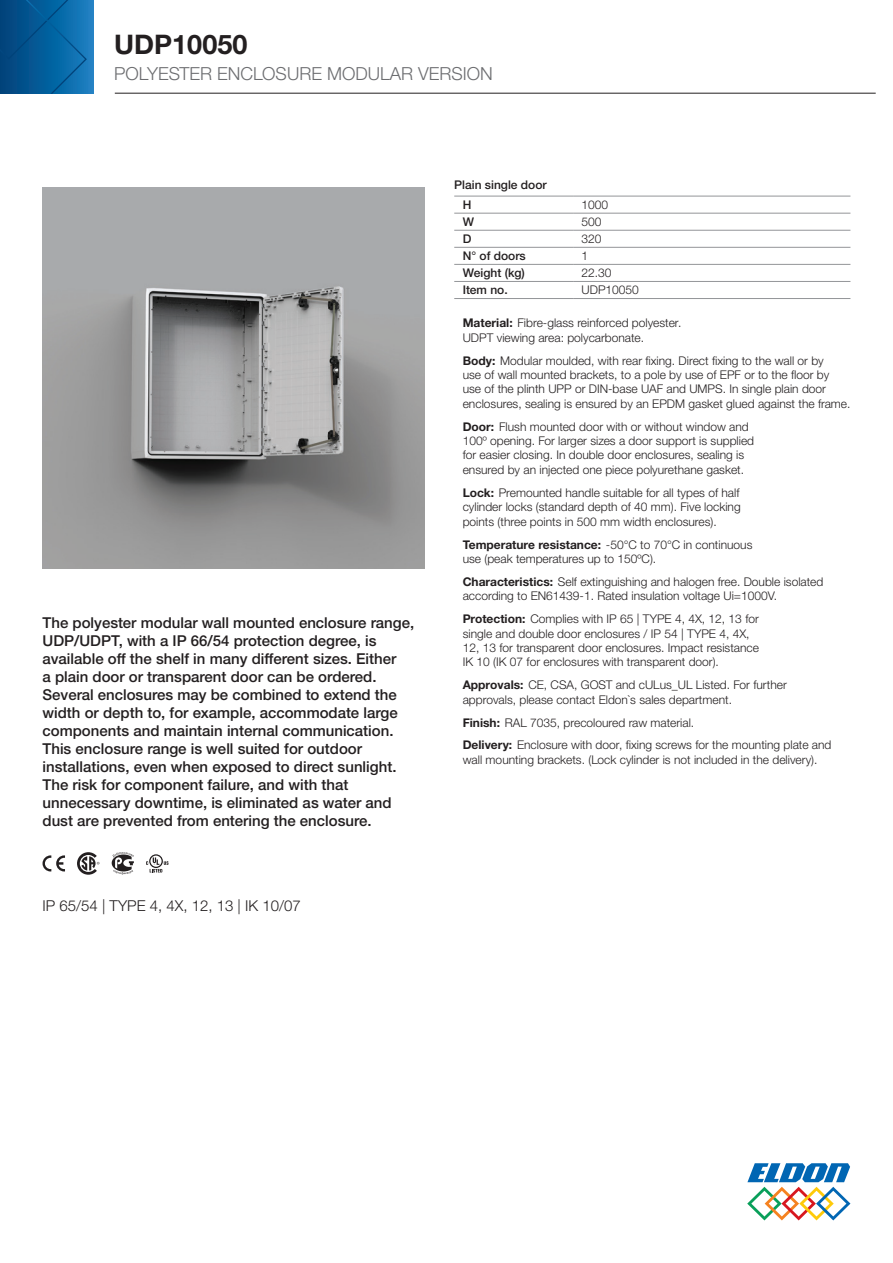
<style>
.page{position:relative;width:893px;height:1263px;background:#fff}
.page>*{position:absolute;margin:0;border:0;box-sizing:border-box;transform-origin:0 0}
.t1{font:700 27px "Helvetica Neue LTW1 G";color:#231f20}
.t2{font:300 18px "Helvetica Neue LTW1 G";color:#6c6d70}
.t3{font:500 15px/18px "Helvetica Neue LTW1 G";color:#231f20}
.t4{font:300 15px "Helvetica Neue LTW1 G";color:#231f20}
.t5{font:300 12px/14.4px "Helvetica Neue LTW1 G";color:#231f20}
.t6{font:500 12px/19.6px "Helvetica Neue LTW1 G";color:#231f20}
.s1{font-weight:700}
</style>
<div class="page">
<svg style="left:747px;top:1163px;width:103px;height:57px"></svg>
<div style="left:0;top:0;width:93px;height:94px;background:#2380c2"></div>
<svg style="left:0;top:0;width:87px;height:94px;background:#065d99"></svg>
<hr style="left:115px;top:93px;width:761px;height:1px;background:#231f20">
<hr style="left:454px;top:196px;width:119px;height:1px;background:#939598">
<hr style="left:454px;top:213px;width:119px;height:1px;background:#939598">
<hr style="left:573px;top:196px;width:277px;height:1px;background:#939598">
<hr style="left:573px;top:213px;width:277px;height:1px;background:#939598">
<hr style="left:454px;top:230px;width:119px;height:1px;background:#939598">
<hr style="left:573px;top:230px;width:277px;height:1px;background:#939598">
<hr style="left:454px;top:247px;width:119px;height:1px;background:#939598">
<hr style="left:573px;top:247px;width:277px;height:1px;background:#939598">
<hr style="left:454px;top:264px;width:119px;height:1px;background:#939598">
<hr style="left:573px;top:264px;width:277px;height:1px;background:#939598">
<hr style="left:454px;top:281px;width:119px;height:1px;background:#939598">
<hr style="left:454px;top:298px;width:119px;height:1px;background:#939598">
<hr style="left:573px;top:281px;width:277px;height:1px;background:#939598">
<hr style="left:573px;top:298px;width:277px;height:1px;background:#939598">
<img style="left:43px;top:187px;width:381px;height:382px">
<svg style="left:43px;top:855px;width:22px;height:16px"></svg>
<svg style="left:77px;top:852px;width:23px;height:23px"></svg>
<svg style="left:112px;top:852px;width:22px;height:23px"></svg>
<svg style="left:146px;top:854px;width:23px;height:18px"></svg>
<h1 class="t1" style="left:114px;top:28px;width:135px">UDP10050</h1>
<h2 class="t2" style="left:114px;top:63px;width:380px">POLYESTER ENCLOSURE MODULAR VERSION</h2>
<p class="t6" style="left:463px;top:175px;width:85px;text-indent:-9px">Plain single door<br>H</p>
<p class="t5" style="left:582px;top:197px;width:28px">1000</p>
<p class="t3" style="left:43px;top:613px;width:373px">The polyester modular wall mounted enclosure range, UDP/UDPT, with a IP 66/54 protection degree, is available off the shelf in many different sizes. Either<br>a plain door or transparent door can be ordered.<br>Several enclosures may be combined to extend the width or depth to, for example, accommodate large components and maintain internal communication.<br>This enclosure range is well suited for outdoor installations, even when exposed to direct sunlight.<br>The risk for component failure, and with that unnecessary downtime, is eliminated as water and dust are prevented from entering the enclosure.</p>
<p class="t4" style="left:43px;top:897px;width:260px">IP 65/54 | TYPE 4, 4X, 12, 13 | IK 10/07</p>
<p class="t6" style="left:463px;top:212px;width:13px">W</p>
<p class="t5" style="left:582px;top:214px;width:22px">500</p>
<p class="t6" style="left:463px;top:229px;width:10px">D</p>
<p class="t5" style="left:582px;top:232px;width:22px">320</p>
<p class="t6" style="left:463px;top:246px;width:65px">N° of doors</p>
<p class="t5" style="left:582px;top:249px;width:8px">1</p>
<p class="t6" style="left:463px;top:263px;width:64px">Weight (kg)</p>
<p class="t5" style="left:582px;top:266px;width:32px">22.30</p>
<p class="t6" style="left:463px;top:280px;width:47px">Item no.</p>
<p class="t5" style="left:582px;top:283px;width:59px">UDP10050</p>
<p class="t5" style="left:463px;top:316px;width:220px"><span class="s1">Material:</span> Fibre-glass reinforced polyester.<br>UDPT viewing area: polycarbonate.</p>
<p class="t5" style="left:463px;top:353px;width:389px"><span class="s1">Body:</span> Modular moulded, with rear fixing. Direct fixing to the wall or by<br>use of wall mounted brackets, to a pole by use of EPF or to the floor by use of the plinth UPP or DIN-base UAF and UMPS. In single plain door enclosures, sealing is ensured by an EPDM gasket glued against the frame.</p>
<p class="t5" style="left:463px;top:419px;width:293px"><span class="s1">Door:</span> Flush mounted door with or without window and 100º opening. For larger sizes a door support is supplied for easier closing. In double door enclosures, sealing is ensured by an injected one piece polyurethane gasket.</p>
<p class="t5" style="left:463px;top:485px;width:279px;text-align:justify"><span class="s1">Lock:</span> Premounted handle suitable for all types of half cylinder locks (standard depth of 40 mm). Five locking points (three points in 500 mm width enclosures).</p>
<p class="t5" style="left:463px;top:537px;width:291px"><span class="s1">Temperature resistance:</span> -50°C to 70°C in continuous use (peak temperatures up to 150ºC).</p>
<p class="t5" style="left:463px;top:574px;width:362px"><span class="s1">Characteristics:</span> Self extinguishing and halogen free. Double isolated according to EN61439-1. Rated insulation voltage Ui=1000V.</p>
<p class="t5" style="left:463px;top:612px;width:298px"><span class="s1">Protection:</span> Complies with IP 65 | TYPE 4, 4X, 12, 13 for single and double door enclosures / IP 54 | TYPE 4, 4X, 12, 13 for transparent door enclosures. Impact resistance IK 10 (IK 07 for enclosures with transparent door).</p>
<p class="t5" style="left:463px;top:678px;width:325px"><span class="s1">Approvals:</span> CE, CSA, GOST and cULus_UL Listed. For further approvals, please contact Eldon`s sales department.</p>
<p class="t5" style="left:463px;top:711px;width:370px;line-height:23px"><span class="s1">Finish:</span> RAL 7035, precoloured raw material.<br><span class="s1">Delivery:</span> Enclosure with door, fixing screws for the mounting plate and</p>
<p class="t5" style="left:463px;top:752px;width:356px">wall mounting brackets. (Lock cylinder is not included in the delivery).</p>
</div>
